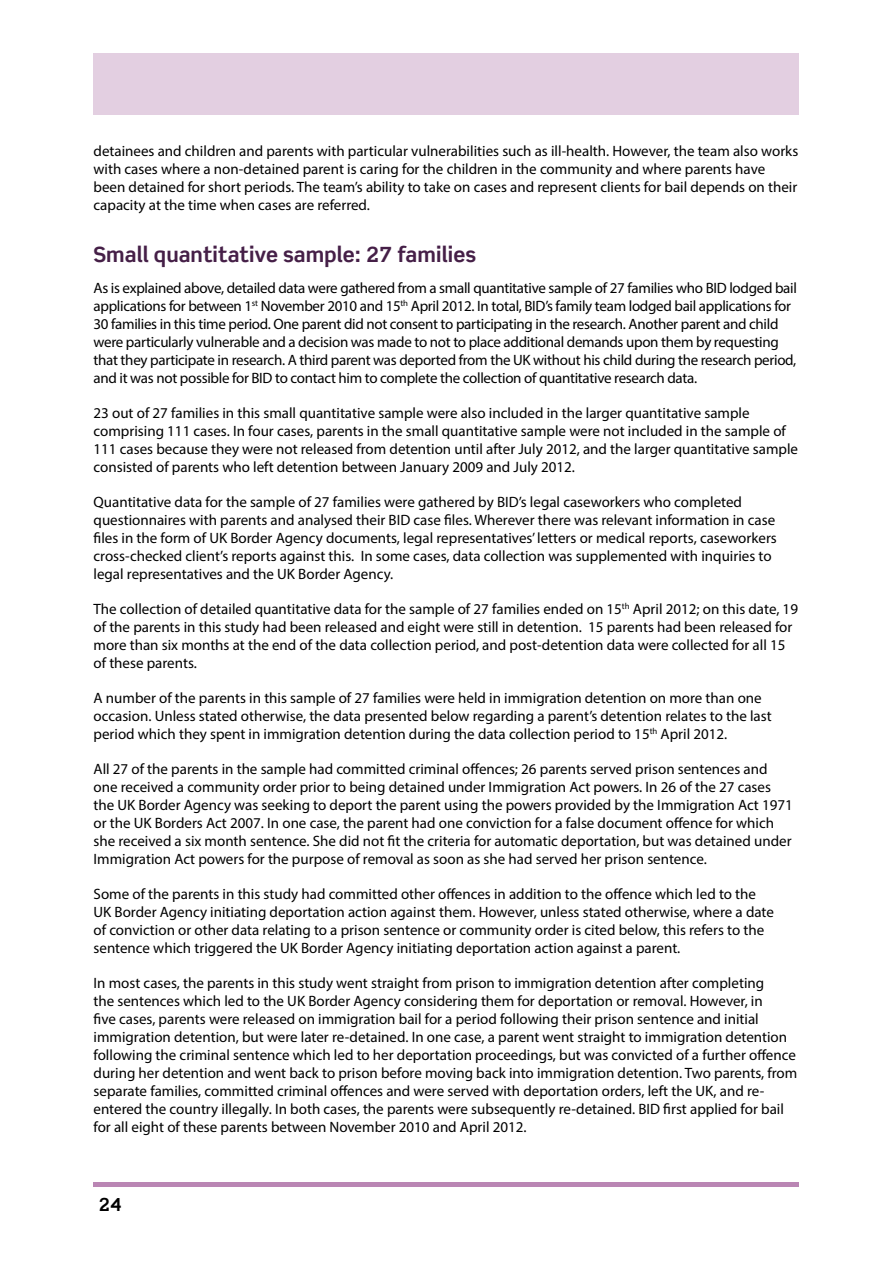
<style>
.page{position:relative;width:893px;height:1263px;background:#fff}
.page>*{position:absolute;margin:0;border:0;box-sizing:border-box;transform-origin:0 0}
.t1{font:700 21px "Scene Std";color:#451f47}
.t2{font:700 18px "Scene Std";color:#000}
.t3{font:15px/18px "Myriad Pro";color:#000}
.t4{font:15px/18px "Myriad Pro";letter-spacing:-.02em;color:#000}
</style>
<div class="page">
<div style="left:94px;top:53px;width:705px;height:62px;background:#e3cfe1"></div>
<hr style="left:94px;top:1182px;width:705px;height:4px;background:#ba86b4">
<p class="t3" style="left:94px;top:142px;width:706px">detainees and children and parents with particular vulnerabilities such as ill-health. However, the team also works with cases where a non-detained parent is caring for the children in the community and where parents have been detained for short periods. The team’s ability to take on cases and represent clients for bail depends on their capacity at the time when cases are referred.</p>
<p class="t1" style="left:94px;top:241px;width:384px">Small quantitative sample: 27 families</p>
<p class="t4" style="left:94px;top:278px;width:705px">As is explained above, detailed data were gathered from a small quantitative sample of 27 families who BID lodged bail applications for between 1<sup>st</sup> November 2010 and 15<sup>th</sup> April 2012. In total, BID’s family team lodged bail applications for 30 families in this time period. One parent did not consent to participating in the research. Another parent and child were particularly vulnerable and a decision was made to not to place additional demands upon them by requesting that they participate in research. A third parent was deported from the UK without his child during the research period, and it was not possible for BID to contact him to complete the collection of quantitative research data.</p>
<p class="t3" style="left:94px;top:403px;width:706px">23 out of 27 families in this small quantitative sample were also included in the larger quantitative sample comprising 111 cases. In four cases, parents in the small quantitative sample were not included in the sample of 111 cases because they were not released from detention until after July 2012, and the larger quantitative sample consisted of parents who left detention between January 2009 and July 2012.</p>
<p class="t3" style="left:94px;top:492px;width:685px">Quantitative data for the sample of 27 families were gathered by BID’s legal caseworkers who completed questionnaires with parents and analysed their BID case files. Wherever there was relevant information in case files in the form of UK Border Agency documents, legal representatives’ letters or medical reports, caseworkers cross-checked client’s reports against this. In some cases, data collection was supplemented with inquiries to legal representatives and the UK Border Agency.</p>
<p class="t3" style="left:94px;top:599px;width:706px">The collection of detailed quantitative data for the sample of 27 families ended on 15<sup>th</sup> April 2012; on this date, 19 of the parents in this study had been released and eight were still in detention. 15 parents had been released for more than six months at the end of the data collection period, and post-detention data were collected for all 15 of these parents.</p>
<p class="t3" style="left:94px;top:688px;width:680px">A number of the parents in this sample of 27 families were held in immigration detention on more than one occasion. Unless stated otherwise, the data presented below regarding a parent’s detention relates to the last period which they spent in immigration detention during the data collection period to 15<sup>th</sup> April 2012.</p>
<p class="t3" style="left:94px;top:759px;width:701px">All 27 of the parents in the sample had committed criminal offences; 26 parents served prison sentences and one received a community order prior to being detained under Immigration Act powers. In 26 of the 27 cases the UK Border Agency was seeking to deport the parent using the powers provided by the Immigration Act 1971 or the UK Borders Act 2007. In one case, the parent had one conviction for a false document offence for which she received a six month sentence. She did not fit the criteria for automatic deportation, but was detained under Immigration Act powers for the purpose of removal as soon as she had served her prison sentence.</p>
<p class="t3" style="left:94px;top:884px;width:682px">Some of the parents in this study had committed other offences in addition to the offence which led to the UK Border Agency initiating deportation action against them. However, unless stated otherwise, where a date of conviction or other data relating to a prison sentence or community order is cited below, this refers to the sentence which triggered the UK Border Agency initiating deportation action against a parent.</p>
<p class="t3" style="left:94px;top:973px;width:705px">In most cases, the parents in this study went straight from prison to immigration detention after completing<br>the sentences which led to the UK Border Agency considering them for deportation or removal. However, in<br>five cases, parents were released on immigration bail for a period following their prison sentence and initial immigration detention, but were later re-detained. In one case, a parent went straight to immigration detention following the criminal sentence which led to her deportation proceedings, but was convicted of a further offence during her detention and went back to prison before moving back into immigration detention. Two parents, from separate families, committed criminal offences and were served with deportation orders, left the UK, and re&shy;entered the country illegally. In both cases, the parents were subsequently re-detained. BID first applied for bail for all eight of these parents between November 2010 and April 2012.</p>
<p class="t2" style="left:99px;top:1193px;width:24px">24</p>
</div>
